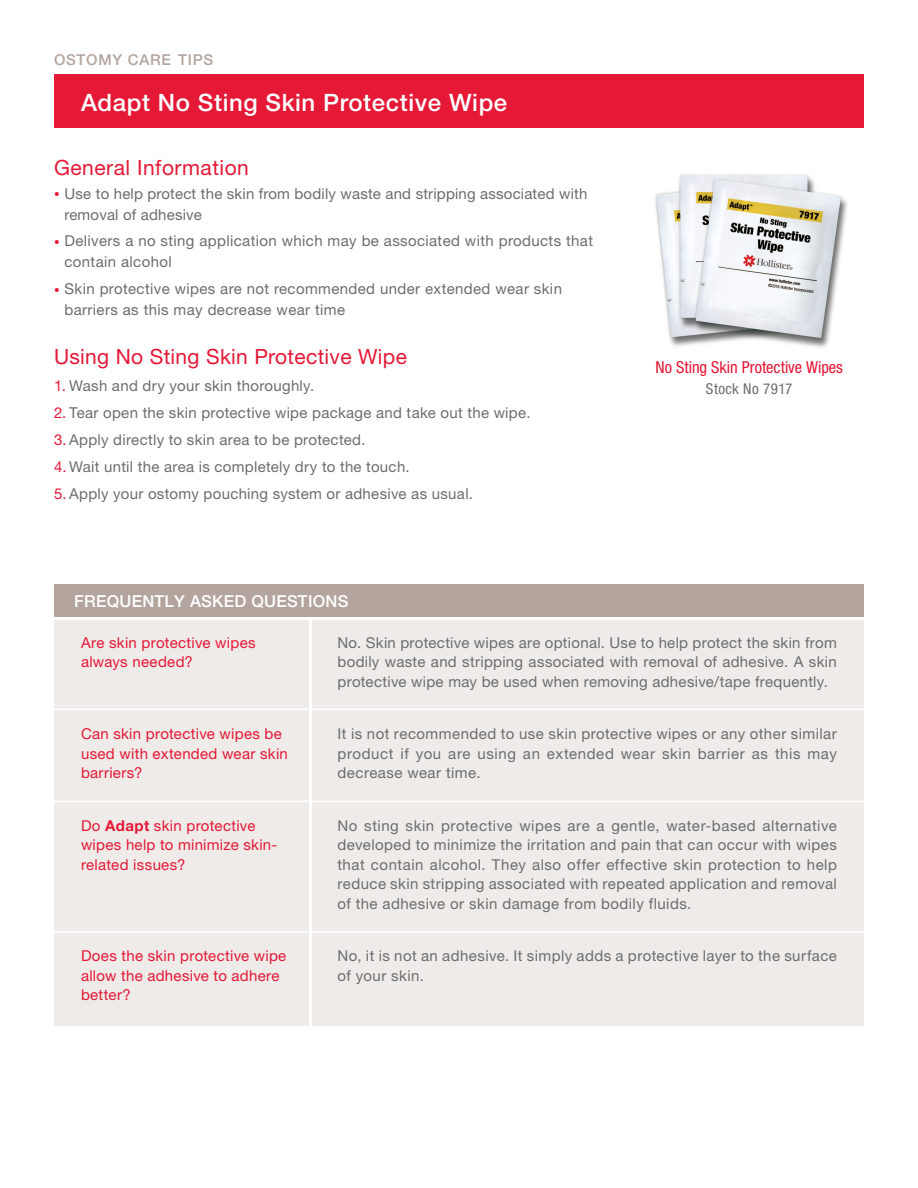
<style>
.page{position:relative;width:918px;height:1188px;background:#fff}
.page>*{position:absolute;margin:0;border:0;box-sizing:border-box;transform-origin:0 0}
.t1{font:500 24px "Helvetica Neue LT Std";letter-spacing:.025em;color:#fff}
.Subhead__13_12_Bold{font:21px "Helvetica Neue LT Std";letter-spacing:.015em;color:#e51836}
.Body_Copy__11_12{font:condensed 16.5px "Helvetica Neue LT Std";color:#e51836}
.t2{font:500 16.5px "Helvetica Neue LT Std";letter-spacing:.015em;color:#fff}
.Body_Copy__11_12-2{font:15px/19.5px "Helvetica Neue LT Std";letter-spacing:.02em;color:#6c6d70;text-align:justify}
.Body_Copy__11_12-3{font:15px/19.5px "Helvetica Neue LT Std";letter-spacing:.02em;color:#e51836}
.Body{font:15px/21px "Helvetica Neue LT Std";letter-spacing:.025em;color:#6c6d70}
.t3{font:500 15px "Helvetica Neue LT Std";letter-spacing:.05em;color:#b3a59e}
.Body_Copy__11_12-4{font:condensed 15px "Helvetica Neue LT Std";letter-spacing:.03em;color:#6c6d70}
.s1{font-size:11.25px;color:#e51836}
.s2{color:#e51836}
.s3{font-weight:700}
</style>
<div class="page">
<img style="left:655px;top:174px;width:193px;height:174px">
<div style="left:54px;top:620px;width:255px;height:406px;background:#eeebe9"></div>
<div style="left:312px;top:620px;width:552px;height:406px;background:#eeebe9"></div>
<div style="left:54px;top:585px;width:810px;height:32px;background:#b3a59e"></div>
<hr style="left:54px;top:709px;width:810px;height:1px;background:#fff">
<hr style="left:54px;top:801px;width:810px;height:1px;background:#fff">
<hr style="left:54px;top:931px;width:810px;height:2px;background:#fff">
<div style="left:54px;top:74px;width:810px;height:54px;background:#e51836"></div>
<p class="t3" style="left:54px;top:50px;width:161px">OSTOMY CARE TIPS</p>
<p class="t1" style="left:81px;top:88px;width:428px">Adapt No Sting Skin Protective Wipe</p>
<p class="Subhead__13_12_Bold" style="left:54px;top:156px;width:196px">General Information</p>
<p class="Body_Copy__11_12-2" style="left:64px;top:183px;width:525px;line-height:21px;text-indent:-10px"><span class="s1">•</span> Use to help protect the skin from bodily waste and stripping associated with removal of adhesive</p>
<p class="Body" style="left:64px;top:230px;width:530px;text-indent:-10px"><span class="s1">•</span> Delivers a no sting application which may be associated with products that contain alcohol</p>
<p class="Body" style="left:64px;top:278px;width:499px;text-indent:-10px"><span class="s1">•</span> Skin protective wipes are not recommended under extended wear skin barriers as this may decrease wear time</p>
<p class="Subhead__13_12_Bold" style="left:54px;top:345px;width:354px">Using No Sting Skin Protective Wipe</p>
<p class="Body_Copy__11_12-2" style="left:54px;top:376px;width:262px"><span class="s2">1.</span> Wash and dry your skin thoroughly.</p>
<p class="Body_Copy__11_12-2" style="left:54px;top:403px;width:478px"><span class="s2">2.</span> Tear open the skin protective wipe package and take out the wipe.</p>
<p class="Body_Copy__11_12-2" style="left:54px;top:430px;width:313px"><span class="s2">3.</span>Apply directly to skin area to be protected.</p>
<p class="Body_Copy__11_12-2" style="left:54px;top:457px;width:357px"><span class="s2">4.</span> Wait until the area is completely dry to the touch.</p>
<p class="Body_Copy__11_12-2" style="left:54px;top:484px;width:420px"><span class="s2">5.</span>Apply your ostomy pouching system or adhesive as usual.</p>
<p class="t2" style="left:74px;top:591px;width:276px">FREQUENTLY ASKED QUESTIONS</p>
<p class="Body_Copy__11_12" style="left:655px;top:357px;width:189px">No Sting Skin Protective Wipes</p>
<p class="Body_Copy__11_12-4" style="left:706px;top:380px;width:88px">Stock No 7917</p>
<p class="Body_Copy__11_12-3" style="left:81px;top:633px;width:176px">Are skin protective wipes always needed?</p>
<p class="Body_Copy__11_12-3" style="left:81px;top:724px;width:208px">Can skin protective wipes be used with extended wear skin barriers?</p>
<p class="Body_Copy__11_12-3" style="left:81px;top:816px;width:198px">Do <span class="s3">Adapt</span> skin protective wipes help to minimize skin&shy;related issues?</p>
<p class="Body_Copy__11_12-3" style="left:81px;top:946px;width:207px">Does the skin protective wipe allow the adhesive to adhere better?</p>
<p class="Body_Copy__11_12-2" style="left:338px;top:633px;width:501px">No. Skin protective wipes are optional. Use to help protect the skin from bodily waste and stripping associated with removal of adhesive. A skin protective wipe may be used when removing adhesive/tape frequently.</p>
<p class="Body_Copy__11_12-2" style="left:338px;top:724px;width:501px">It is not recommended to use skin protective wipes or any other similar product if you are using an extended wear skin barrier as this may decrease wear time.</p>
<p class="Body_Copy__11_12-2" style="left:338px;top:816px;width:501px">No sting skin protective wipes are a gentle, water-based alternative developed to minimize the irritation and pain that can occur with wipes that contain alcohol. They also offer effective skin protection to help reduce skin stripping associated with repeated application and removal of the adhesive or skin damage from bodily fluids.</p>
<p class="Body_Copy__11_12-2" style="left:338px;top:946px;width:501px">No, it is not an adhesive. It simply adds a protective layer to the surface of your skin.</p>
</div>
